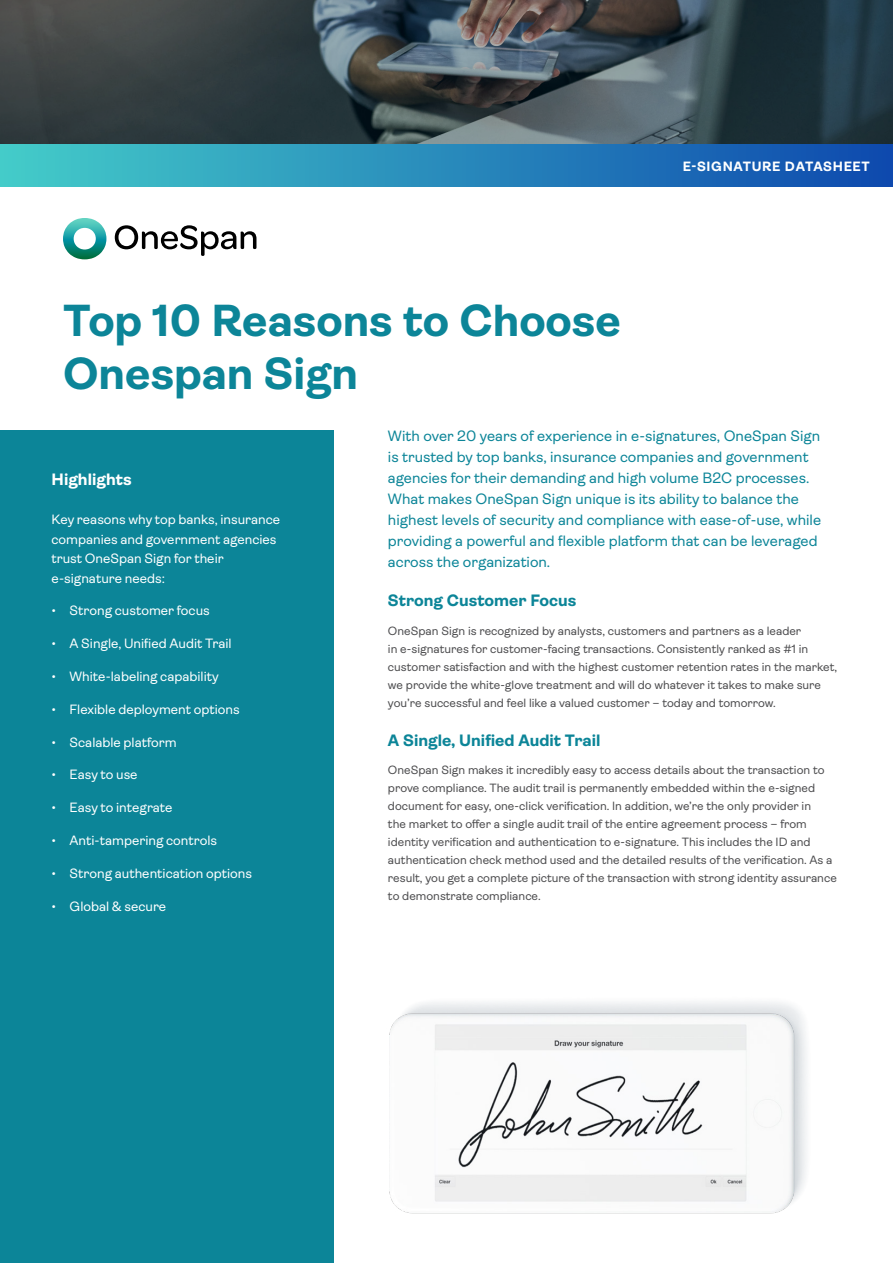
<style>
.page{position:relative;width:893px;height:1263px;background:#fff}
.page>*{position:absolute;margin:0;border:0;box-sizing:border-box;transform-origin:0 0}
.t1{font:700 45px/52.5px "One Span";color:#0c8598}
.t2{font:700 16.5px "One Span";color:#0c8598}
.t3{font:700 16.5px "One Span";color:#fff}
.t4{font:15px/21px "One Span";color:#0c8598}
.t5{font:13.5px/19.5px "One Span";color:#fff}
.t6{font:700 13.5px "One Span";letter-spacing:.05em;color:#fff}
.t7{font:12px/18px "One Span";color:#4d4d4f}
</style>
<div class="page">
<div style="left:0;top:431px;width:333px;height:832px;background:#0c8598"></div>
<svg style="left:63px;top:218px;width:43px;height:41px"></svg>
<svg style="left:115px;top:225px;width:141px;height:31px"></svg>
<svg style="left:0;top:0;width:893px;height:144px;background:#3b484d"></svg>
<img style="left:389px;top:1002px;width:418px;height:212px">
<div style="left:0;top:144px;width:893px;height:42px;background:linear-gradient(to right,#44ccc9,#0e49ae)"></div>
<h1 class="t1" style="left:63px;top:295px;width:559px">Top 10 Reasons to Choose<br>Onespan Sign</h1>
<p class="t6" style="left:683px;top:159px;width:189px">E-SIGNATURE DATASHEET</p>
<h2 class="t3" style="left:52px;top:470px;width:82px">Highlights</h2>
<p class="t5" style="left:52px;top:510px;width:230px">Key reasons why top banks, insurance companies and government agencies trust OneSpan Sign for their e-signature needs:</p>
<p class="t5" style="left:52px;top:601px;width:160px">• Strong customer focus</p>
<p class="t5" style="left:52px;top:634px;width:182px">• A Single, Unified Audit Trail</p>
<p class="t5" style="left:52px;top:667px;width:169px">• White-labeling capability</p>
<p class="t5" style="left:52px;top:699px;width:190px">• Flexible deployment options</p>
<p class="t5" style="left:52px;top:732px;width:127px">• Scalable platform</p>
<p class="t5" style="left:52px;top:765px;width:88px">• Easy to use</p>
<p class="t5" style="left:52px;top:798px;width:122px">• Easy to integrate</p>
<p class="t5" style="left:52px;top:831px;width:167px">• Anti-tampering controls</p>
<p class="t5" style="left:52px;top:864px;width:202px">• Strong authentication options</p>
<p class="t5" style="left:52px;top:896px;width:116px">• Global &amp; secure</p>
<p class="t4" style="left:388px;top:425px;width:435px">With over 20 years of experience in e-signatures, OneSpan Sign is trusted by top banks, insurance companies and government agencies for their demanding and high volume B2C processes.<br>What makes OneSpan Sign unique is its ability to balance the highest levels of security and compliance with ease-of-use, while providing a powerful and flexible platform that can be leveraged across the organization.</p>
<h2 class="t2" style="left:388px;top:591px;width:190px">Strong Customer Focus</h2>
<p class="t7" style="left:388px;top:621px;width:451px">OneSpan Sign is recognized by analysts, customers and partners as a leader<br>in e-signatures for customer-facing transactions. Consistently ranked as #1 in customer satisfaction and with the highest customer retention rates in the market, we provide the white-glove treatment and will do whatever it takes to make sure you’re successful and feel like a valued customer – today and tomorrow.</p>
<h2 class="t2" style="left:388px;top:731px;width:214px">A Single, Unified Audit Trail</h2>
<p class="t7" style="left:388px;top:761px;width:450px">OneSpan Sign makes it incredibly easy to access details about the transaction to prove compliance. The audit trail is permanently embedded within the e-signed document for easy, one-click verification. In addition, we’re the only provider in<br>the market to offer a single audit trail of the entire agreement process – from identity verification and authentication to e-signature. This includes the ID and authentication check method used and the detailed results of the verification. As a result, you get a complete picture of the transaction with strong identity assurance to demonstrate compliance.</p>
</div>
